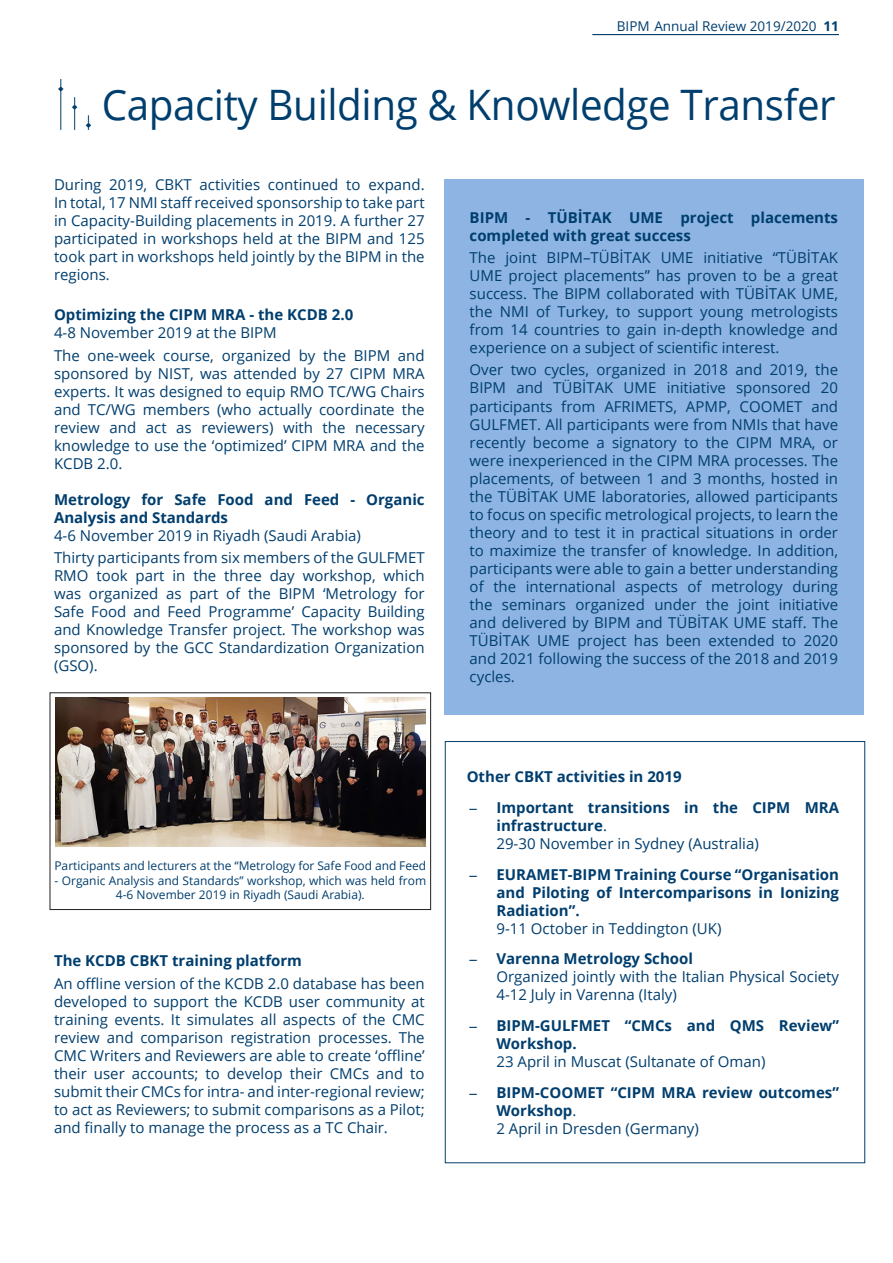
<style>
.page{position:relative;width:893px;height:1263px;background:#fff}
.page>*{position:absolute;margin:0;border:0;box-sizing:border-box;transform-origin:0 0}
.t1{font:42px "Open Sans";letter-spacing:-.01em;color:#003e6e;scale:.96 1}
.t2{font:15px/18px "Open Sans";color:#003e6e;text-align:justify}
.t3{font:700 15px/18px "Open Sans";color:#003e6e}
.t4{font:13.5px "Open Sans";color:#003e6e}
.t5{font:12px/14.4px "Open Sans";color:#003e6e;text-align:center}
.s1{font-weight:700}
.s2{font-family:"Futura Std";font-weight:400}
.s3{font-weight:400}
</style>
<div class="page">
<hr style="left:592px;top:34px;width:247px;height:1px;background:#003e6e">
<img style="left:58px;top:79px;width:34px;height:51px">
<img style="left:56px;top:698px;width:369px;height:148px">
<div style="left:50px;top:693px;width:381px;height:217px;border:1px solid #231f20"></div>
<div style="left:444px;top:179px;width:420px;height:535px;background:#8db4e2"></div>
<p class="t4" style="left:617px;top:17px;width:224px">BIPM Annual Review 2019/2020 <span class="s1">11</span></p>
<p class="t1" style="left:102px;top:76px;width:766px">Capacity Building &amp; Knowledge Transfer</p>
<p class="t2" style="left:54px;top:175px;width:372px">During 2019, CBKT activities continued to expand.<br>In total, 17 NMI staff received sponsorship to take part in Capacity-Building placements in 2019. A further 27 participated in workshops held at the BIPM and 125 took part in workshops held jointly by the BIPM in the regions.</p>
<p class="t3" style="left:54px;top:305px;width:301px">Optimizing the CIPM MRA - the KCDB 2.0</p>
<p class="t2" style="left:54px;top:323px;width:224px">4-8 November 2019 at the BIPM</p>
<p class="t2" style="left:54px;top:346px;width:372px">The one-week course, organized by the BIPM and sponsored by NIST, was attended by 27 CIPM MRA experts. It was designed to equip RMO TC/WG Chairs and TC/WG members (who actually coordinate the review and act as reviewers) with the necessary knowledge to use the ‘optimized’ CIPM MRA and the KCDB 2.0.</p>
<p class="t3" style="left:54px;top:490px;width:372px">Metrology for Safe Food and Feed - Organic<br>Analysis and Standards</p>
<p class="t2" style="left:54px;top:526px;width:309px">4-6 November 2019 in Riyadh (Saudi Arabia)</p>
<p class="t2" style="left:54px;top:548px;width:372px">Thirty participants from six members of the GULFMET RMO took part in the three day workshop, which was organized as part of the BIPM ‘Metrology for Safe Food and Feed Programme’ Capacity Building and Knowledge Transfer project. The workshop was sponsored by the GCC Standardization Organization (GSO).</p>
<p class="t5" style="left:54px;top:858px;width:373px">Participants and lecturers at the “Metrology for Safe Food and Feed</p>
<p class="t5" style="left:54px;top:873px;width:373px">- Organic Analysis and Standards” workshop, which was held from<br>4-6 November 2019 in Riyadh (Saudi Arabia).</p>
<p class="t3" style="left:54px;top:952px;width:249px">The KCDB CBKT training platform</p>
<p class="t2" style="left:54px;top:974px;width:372px">An offline version of the KCDB 2.0 database has been developed to support the KCDB user community at training events. It simulates all aspects of the CMC review and comparison registration processes. The CMC Writers and Reviewers are able to create ‘offline’ their user accounts; to develop their CMCs and to submit their CMCs for intra- and inter-regional review; to act as Reviewers; to submit comparisons as a Pilot; and finally to manage the process as a TC Chair.</p>
<p class="t3" style="left:470px;top:208px;width:370px">BIPM - TÜBİTAK UME project placements completed with great success</p>
<p class="t2" style="left:470px;top:248px;width:370px">The joint BIPM–TÜBİTAK UME initiative “TÜBİTAK UME project placements” has proven to be a great success. The BIPM collaborated with TÜBİTAK UME, the NMI of Turkey, to support young metrologists from 14 countries to gain in-depth knowledge and experience on a subject of scientific interest.</p>
<p class="t2" style="left:470px;top:361px;width:370px">Over two cycles, organized in 2018 and 2019, the BIPM and TÜBİTAK UME initiative sponsored 20 participants from AFRIMETS, APMP, COOMET and GULFMET. All participants were from NMIs that have recently become a signatory to the CIPM MRA, or were inexperienced in the CIPM MRA processes. The placements, of between 1 and 3 months, hosted in the TÜBİTAK UME laboratories, allowed participants to focus on specific metrological projects, to learn the theory and to test it in practical situations in order to maximize the transfer of knowledge. In addition, participants were able to gain a better understanding of the international aspects of metrology during the seminars organized under the joint initiative and delivered by BIPM and TÜBİTAK UME staff. The TÜBİTAK UME project has been extended to 2020 and 2021 following the success of the 2018 and 2019 cycles.</p>
<p class="t3" style="left:467px;top:767px;width:216px">Other CBKT activities in 2019</p>
<p class="t3" style="left:496px;top:798px;width:344px;text-indent:-27px"><span class="s2">–</span> Important transitions in the CIPM MRA infrastructure<span class="s3">.</span></p>
<p class="t2" style="left:496px;top:834px;width:264px">29-30 November in Sydney (Australia)</p>
<p class="t3" style="left:496px;top:865px;width:344px;text-align:justify;text-indent:-27px"><span class="s2">–</span> EURAMET-BIPM Training Course “Organisation and Piloting of Intercomparisons in Ionizing Radiation”.</p>
<p class="t2" style="left:496px;top:919px;width:226px">9-11 October in Teddington (UK)</p>
<p class="t3" style="left:469px;top:949px;width:225px"><span class="s2">–</span> Varenna Metrology School</p>
<p class="t2" style="left:496px;top:967px;width:344px">Organized jointly with the Italian Physical Society<br>4-12 July in Varenna (Italy)</p>
<p class="t3" style="left:496px;top:1016px;width:344px;text-indent:-27px"><span class="s2">–</span> BIPM-GULFMET “CMCs and QMS Review”<br>Workshop.</p>
<p class="t2" style="left:496px;top:1052px;width:270px">23 April in Muscat (Sultanate of Oman)</p>
<p class="t3" style="left:496px;top:1083px;width:344px;text-indent:-27px"><span class="s2">–</span> BIPM-COOMET “CIPM MRA review outcomes”<br>Workshop<span class="s3">.</span></p>
<p class="t2" style="left:496px;top:1119px;width:204px">2 April in Dresden (Germany)</p>
</div>
